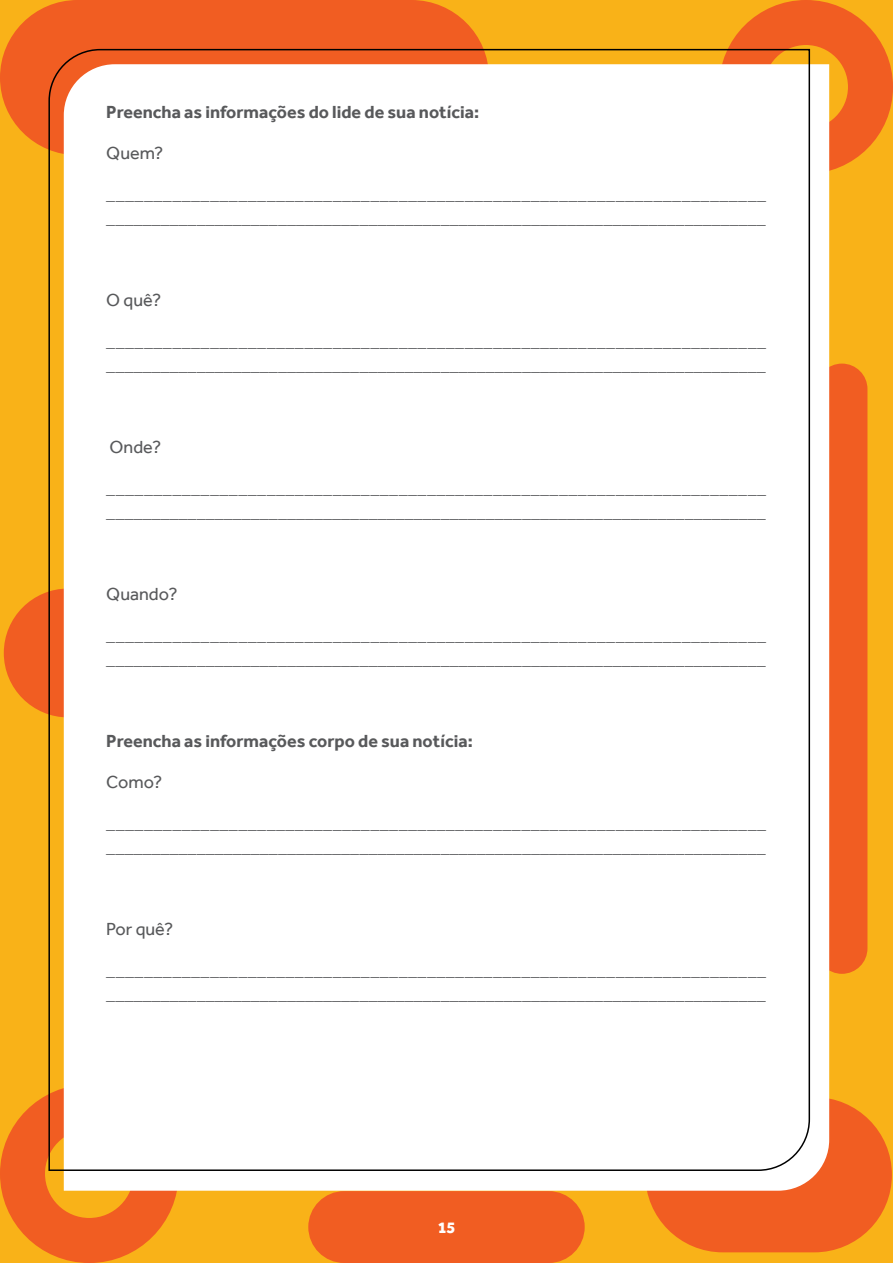
<style>
.page{position:relative;width:893px;height:1263px;background:#f9b218}
.page>*{position:absolute;margin:0;border:0;box-sizing:border-box;transform-origin:0 0}
.t1{font:18px/24px "Effra";color:#58595b}
.t2{font:700 18px "Effra";color:#58595b}
.t3{font:800 16.5px "Effra";color:#fff}
</style>
<div class="page">
<div style="left:0;top:0;width:489px;height:155px;background:#f15d22;border-radius:78px"></div>
<div style="left:645px;top:1097px;width:247px;height:155px;background:#f15d22;border-radius:78px"></div>
<div style="left:816px;top:364px;width:51px;height:610px;background:#f15d22;border-radius:26px"></div>
<div style="left:308px;top:1191px;width:277px;height:72px;background:#f15d22;border-radius:36px"></div>
<svg style="left:0;top:66px;width:1px;height:23px"></svg>
<div style="left:719px;top:0;width:174px;height:174px;border:45px solid #f15d22;border-radius:50%"></div>
<div style="left:0;top:1084px;width:179px;height:179px;border:45px solid #f15d22;border-radius:50%"></div>
<div style="left:4px;top:588px;width:129px;height:129px;background:#f15d22;border-radius:50%"></div>
<div style="left:64px;top:64px;width:765px;height:1127px;background:#fff"></div>
<div style="left:48px;top:48px;width:763px;height:1124px;background:#fff"></div>
<p class="t2" style="left:106px;top:102px;width:374px">Preencha as informações do lide de sua notícia:</p>
<p class="t1" style="left:106px;top:141px;width:59px">Quem?</p>
<p class="t1" style="left:106px;top:182px;width:661px">______________________________________________________________________ _________________________________________________________________________</p>
<p class="t1" style="left:106px;top:288px;width:56px">O quê?</p>
<p class="t1" style="left:106px;top:329px;width:661px">______________________________________________________________________ _________________________________________________________________________</p>
<p class="t1" style="left:110px;top:435px;width:53px">Onde?</p>
<p class="t1" style="left:106px;top:476px;width:661px">______________________________________________________________________ _________________________________________________________________________</p>
<p class="t1" style="left:106px;top:582px;width:73px">Quando?</p>
<p class="t1" style="left:106px;top:623px;width:661px">______________________________________________________________________ _________________________________________________________________________</p>
<p class="t2" style="left:106px;top:731px;width:368px">Preencha as informações corpo de sua notícia:</p>
<p class="t1" style="left:106px;top:770px;width:58px">Como?</p>
<p class="t1" style="left:106px;top:811px;width:661px">______________________________________________________________________ _________________________________________________________________________</p>
<p class="t1" style="left:106px;top:917px;width:69px">Por quê?</p>
<p class="t1" style="left:106px;top:958px;width:661px">______________________________________________________________________ _________________________________________________________________________</p>
<p class="t3" style="left:439px;top:1217px;width:18px">15</p>
</div>
